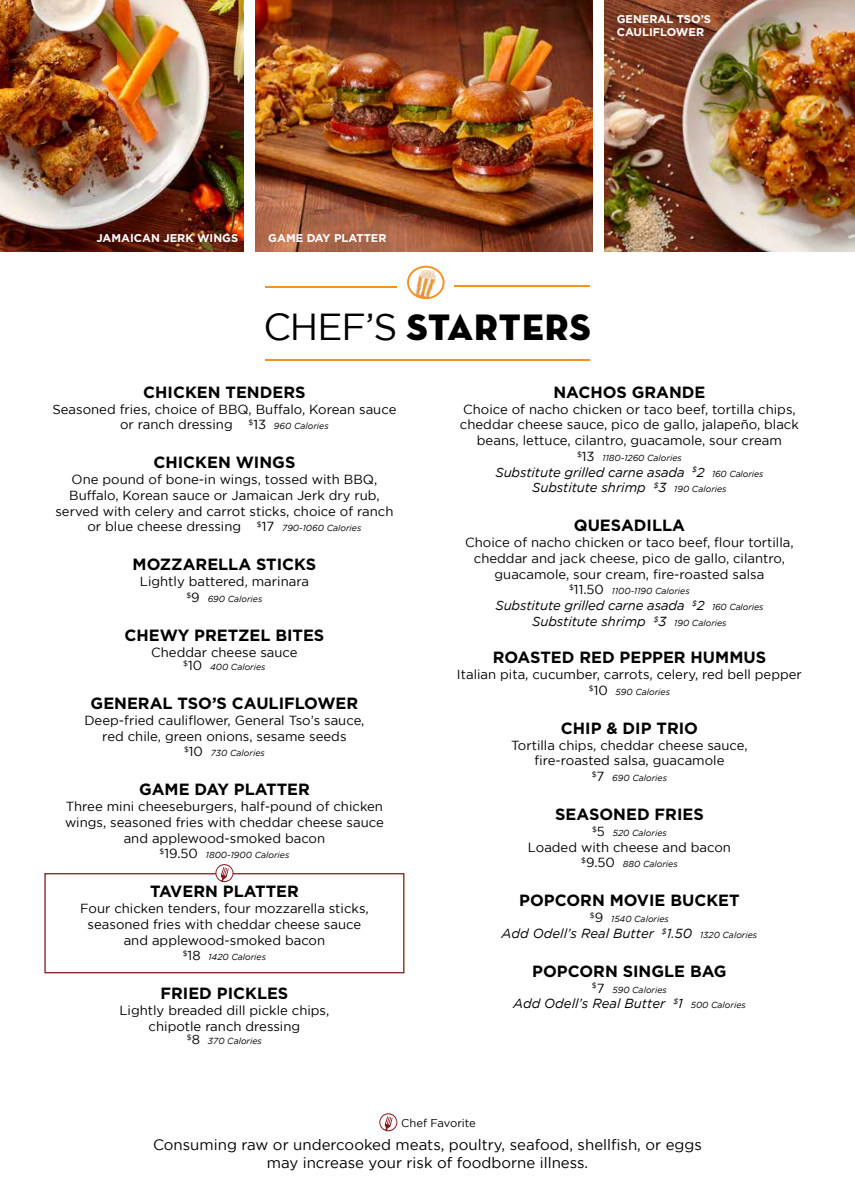
<style>
.page{position:relative;width:855px;height:1197px;background:#fff}
.page>*{position:absolute;margin:0;border:0;box-sizing:border-box;transform-origin:0 0}
.t1{font:37.5px "Neutra Disp Titling";letter-spacing:.03em;color:#000}
.t2{font:700 16.25px "Gotham";color:#000}
.t3{font:15px/18px "Gotham";color:#000;text-align:center}
.t4{font:13.12px/15.8px "Gotham";color:#000;text-align:center}
.t5{font:italic 13.12px/15.8px "Gotham";letter-spacing:-.01em;color:#000;text-align:center}
.t6{font:700 11.25px/13.5px "Gotham";color:#fff}
.t7{font:11.25px "Gotham";color:#000}
.t8{font:italic 8.75px "Gotham";color:#000}
.s1{font-family:"Gotham"}
.s2{font-style:italic;font-size:8.75px}
.s3{font-style:normal;font-size:13.12px}
.s4{font-size:8.75px}
</style>
<div class="page">
<img style="left:0;top:0;width:243px;height:251px">
<img style="left:256px;top:0;width:336px;height:251px">
<img style="left:605px;top:0;width:250px;height:251px">
<hr style="left:265px;top:359px;width:324px;height:1px;background:#f79220">
<hr style="left:265px;top:286px;width:132px;height:1px;background:#f79220">
<hr style="left:454px;top:286px;width:135px;height:1px;background:#f79220">
<svg style="left:407px;top:266px;width:38px;height:33px"></svg>
<div style="left:44px;top:873px;width:360px;height:100px;border:1px solid #821517"></div>
<svg style="left:215px;top:864px;width:18px;height:18px"></svg>
<svg style="left:379px;top:1113px;width:18px;height:18px"></svg>
<p class="t6" style="left:617px;top:12px;width:96px">GENERAL TSO’S<br>CAULIFLOWER</p>
<p class="t6" style="left:97px;top:231px;width:143px">JAMAICAN JERK WINGS</p>
<p class="t6" style="left:268px;top:231px;width:120px">GAME DAY PLATTER</p>
<h1 class="t1" style="left:263px;top:304px;width:329px"><span class="s1">CHEF’S</span> STARTERS</h1>
<p class="t2" style="left:143px;top:381px;width:164px">CHICKEN TENDERS</p>
<p class="t4" style="left:52px;top:401px;width:345px">Seasoned fries, choice of BBQ, Buffalo, Korean sauce or ranch dressing <sup>$</sup>13 <span class="s2">960 Calories</span></p>
<p class="t2" style="left:153px;top:452px;width:143px">CHICKEN WINGS</p>
<p class="t4" style="left:55px;top:471px;width:340px">One pound of bone-in wings, tossed with BBQ, Buffalo, Korean sauce or Jamaican Jerk dry rub, served with celery and carrot sticks, choice of ranch or blue cheese dressing <sup>$</sup>17 <span class="s2">790-1060 Calories</span></p>
<p class="t2" style="left:133px;top:554px;width:185px">MOZZARELLA STICKS</p>
<p class="t4" style="left:140px;top:573px;width:171px">Lightly battered, marinara</p>
<p class="t8" style="left:186px;top:594px;width:78px"><sup>$</sup><span class="s3">9</span> 690 Calories</p>
<p class="t2" style="left:125px;top:624px;width:201px">CHEWY PRETZEL BITES</p>
<p class="t4" style="left:151px;top:644px;width:148px">Cheddar cheese sauce</p>
<p class="t8" style="left:183px;top:662px;width:84px"><sup>$</sup><span class="s3">10</span> 400 Calories</p>
<p class="t2" style="left:91px;top:693px;width:269px">GENERAL TSO’S CAULIFLOWER</p>
<p class="t4" style="left:84px;top:712px;width:282px">Deep-fried cauliflower, General Tso’s sauce, red chile, green onions, sesame seeds</p>
<p class="t8" style="left:184px;top:748px;width:82px"><sup>$</sup><span class="s3">10</span> 730 Calories</p>
<p class="t2" style="left:139px;top:779px;width:172px">GAME DAY PLATTER</p>
<p class="t4" style="left:65px;top:798px;width:320px">Three mini cheeseburgers, half-pound of chicken wings, seasoned fries with cheddar cheese sauce and applewood-smoked bacon</p>
<p class="t8" style="left:159px;top:850px;width:131px"><sup>$</sup><span class="s3">19.50</span> 1800-1900 Calories</p>
<p class="t2" style="left:150px;top:881px;width:150px">TAVERN PLATTER</p>
<p class="t4" style="left:80px;top:900px;width:290px">Four chicken tenders, four mozzarella sticks, seasoned fries with cheddar cheese sauce and applewood-smoked bacon</p>
<p class="t8" style="left:183px;top:952px;width:85px"><sup>$</sup><span class="s3">18</span> 1420 Calories</p>
<p class="t2" style="left:161px;top:983px;width:129px">FRIED PICKLES</p>
<p class="t4" style="left:120px;top:1002px;width:211px">Lightly breaded dill pickle chips, chipotle ranch dressing</p>
<p class="t8" style="left:187px;top:1036px;width:76px"><sup>$</sup><span class="s3">8</span> 370 Calories</p>
<p class="t2" style="left:553px;top:381px;width:154px">NACHOS GRANDE</p>
<p class="t4" style="left:460px;top:401px;width:340px">Choice of nacho chicken or taco beef, tortilla chips, cheddar cheese sauce, pico de gallo, jalapeño, black beans, lettuce, cilantro, guacamole, sour cream</p>
<p class="t8" style="left:577px;top:453px;width:106px"><sup>$</sup><span class="s3">13</span> 1180-1260 Calories</p>
<p class="t5" style="left:495px;top:464px;width:269px">Substitute grilled carne asada <sup>$</sup>2 <span class="s4">160 Calories<br></span>Substitute shrimp <sup>$</sup>3 <span class="s4">190 Calories</span></p>
<p class="t2" style="left:574px;top:515px;width:113px">QUESADILLA</p>
<p class="t4" style="left:465px;top:534px;width:330px">Choice of nacho chicken or taco beef, flour tortilla, cheddar and jack cheese, pico de gallo, cilantro, guacamole, sour cream, fire-roasted salsa</p>
<p class="t8" style="left:569px;top:586px;width:122px"><sup>$</sup><span class="s3">11.50</span> 1100-1190 Calories</p>
<p class="t5" style="left:495px;top:598px;width:269px">Substitute grilled carne asada <sup>$</sup>2 <span class="s4">160 Calories<br></span>Substitute shrimp <sup>$</sup>3 <span class="s4">190 Calories</span></p>
<p class="t2" style="left:493px;top:647px;width:275px">ROASTED RED PEPPER HUMMUS</p>
<p class="t4" style="left:457px;top:666px;width:346px">Italian pita, cucumber, carrots, celery, red bell pepper</p>
<p class="t8" style="left:589px;top:687px;width:83px"><sup>$</sup><span class="s3">10</span> 590 Calories</p>
<p class="t2" style="left:561px;top:717px;width:139px">CHIP &amp; DIP TRIO</p>
<p class="t4" style="left:511px;top:737px;width:238px">Tortilla chips, cheddar cheese sauce, fire-roasted salsa, guacamole</p>
<p class="t8" style="left:592px;top:773px;width:77px"><sup>$</sup><span class="s3">7</span> 690 Calories</p>
<p class="t2" style="left:555px;top:804px;width:150px">SEASONED FRIES</p>
<p class="t8" style="left:592px;top:828px;width:76px"><sup>$</sup><span class="s3">5</span> 520 Calories</p>
<p class="t4" style="left:528px;top:839px;width:205px">Loaded with cheese and bacon</p>
<p class="t8" style="left:581px;top:859px;width:98px"><sup>$</sup><span class="s3">9.50</span> 880 Calories</p>
<p class="t2" style="left:519px;top:890px;width:222px">POPCORN MOVIE BUCKET</p>
<p class="t8" style="left:590px;top:914px;width:80px"><sup>$</sup><span class="s3">9</span> 1540 Calories</p>
<p class="t5" style="left:502px;top:925px;width:257px">Add Odell’s Real Butter <sup>$</sup>1.50 <span class="s4">1320 Calories</span></p>
<p class="t2" style="left:532px;top:960px;width:196px">POPCORN SINGLE BAG</p>
<p class="t8" style="left:592px;top:985px;width:76px"><sup>$</sup><span class="s3">7</span> 590 Calories</p>
<p class="t5" style="left:513px;top:996px;width:234px">Add Odell’s Real Butter <sup>$</sup>1 <span class="s4">500 Calories</span></p>
<p class="t7" style="left:401px;top:1116px;width:76px">Chef Favorite</p>
<p class="t3" style="left:153px;top:1135px;width:550px">Consuming raw or undercooked meats, poultry, seafood, shellfish, or eggs may increase your risk of foodborne illness.</p>
</div>
